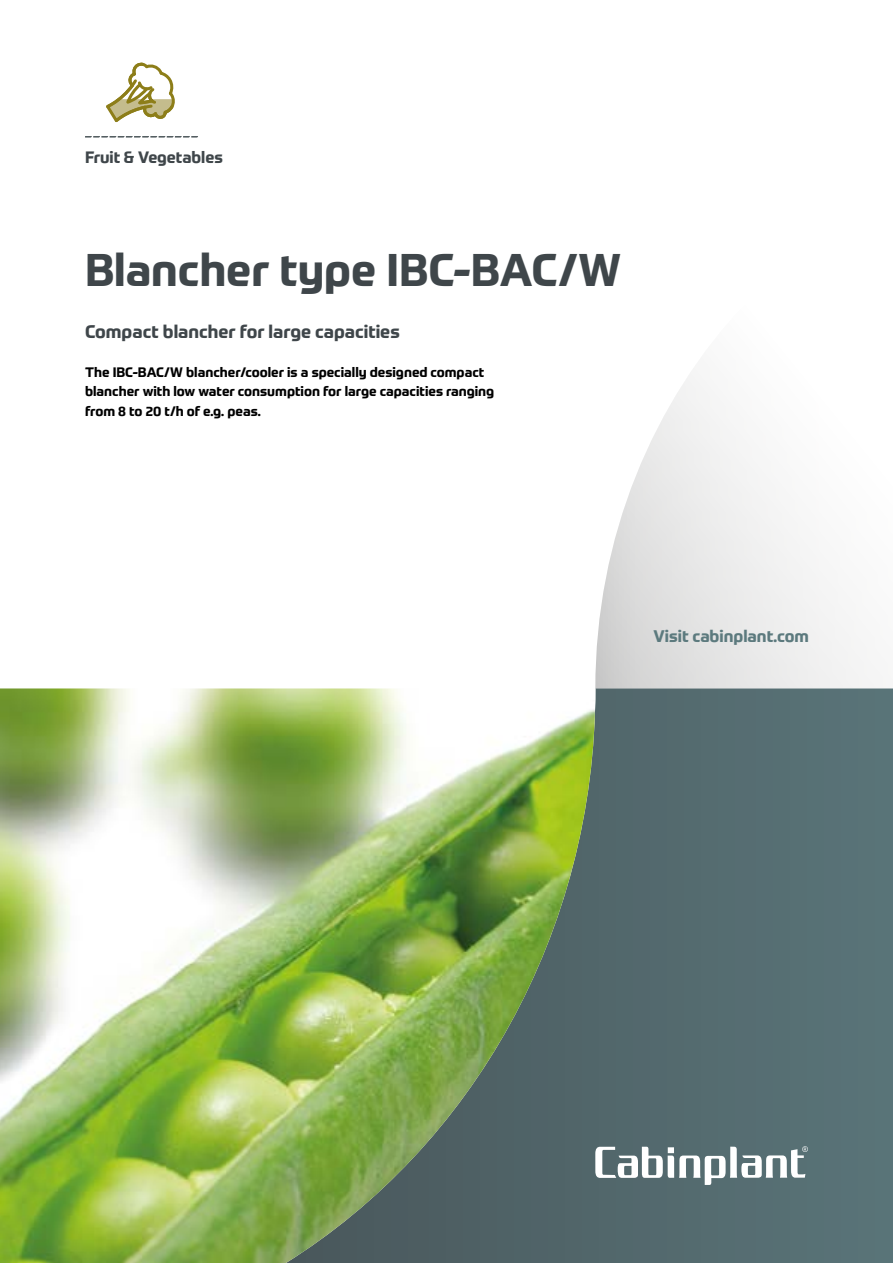
<style>
.page{position:relative;width:893px;height:1263px;background:#fff}
.page>*{position:absolute;margin:0;border:0;box-sizing:border-box;transform-origin:0 0}
.t1{font:700 45px "Prometo";color:#3f464a}
.t2{font:700 18px "Prometo";color:#3f464a}
.t3{font:700 16.5px "Prometo";color:#5c7a7e}
.t4{font:700 16.2px "Prometo";color:#3f464a}
.t5{font:700 13.5px/19.5px "Prometo";color:#000}
</style>
<div class="page">
<div style="left:595px;top:688px;width:298px;height:575px;background:#566d72"></div>
<svg style="left:595px;top:373px;width:281px;height:315px"></svg>
<svg style="left:595px;top:1146px;width:213px;height:39px"></svg>
<img style="left:0;top:688px;width:595px;height:575px">
<svg style="left:106px;top:62px;width:69px;height:60px"></svg>
<svg style="left:85px;top:136px;width:113px;height:1px"></svg>
<p class="t4" style="left:85px;top:147px;width:139px">Fruit &amp; Vegetables</p>
<h1 class="t1" style="left:85px;top:241px;width:538px">Blancher type IBC-BAC/W</h1>
<h2 class="t2" style="left:85px;top:320px;width:316px">Compact blancher for large capacities</h2>
<p class="t5" style="left:85px;top:362px;width:411px">The IBC-BAC/W blancher/cooler is a specially designed compact blancher with low water consumption for large capacities ranging from 8 to 20 t/h of e.g. peas.</p>
<p class="t3" style="left:654px;top:625px;width:157px">Visit cabinplant.com</p>
</div>
